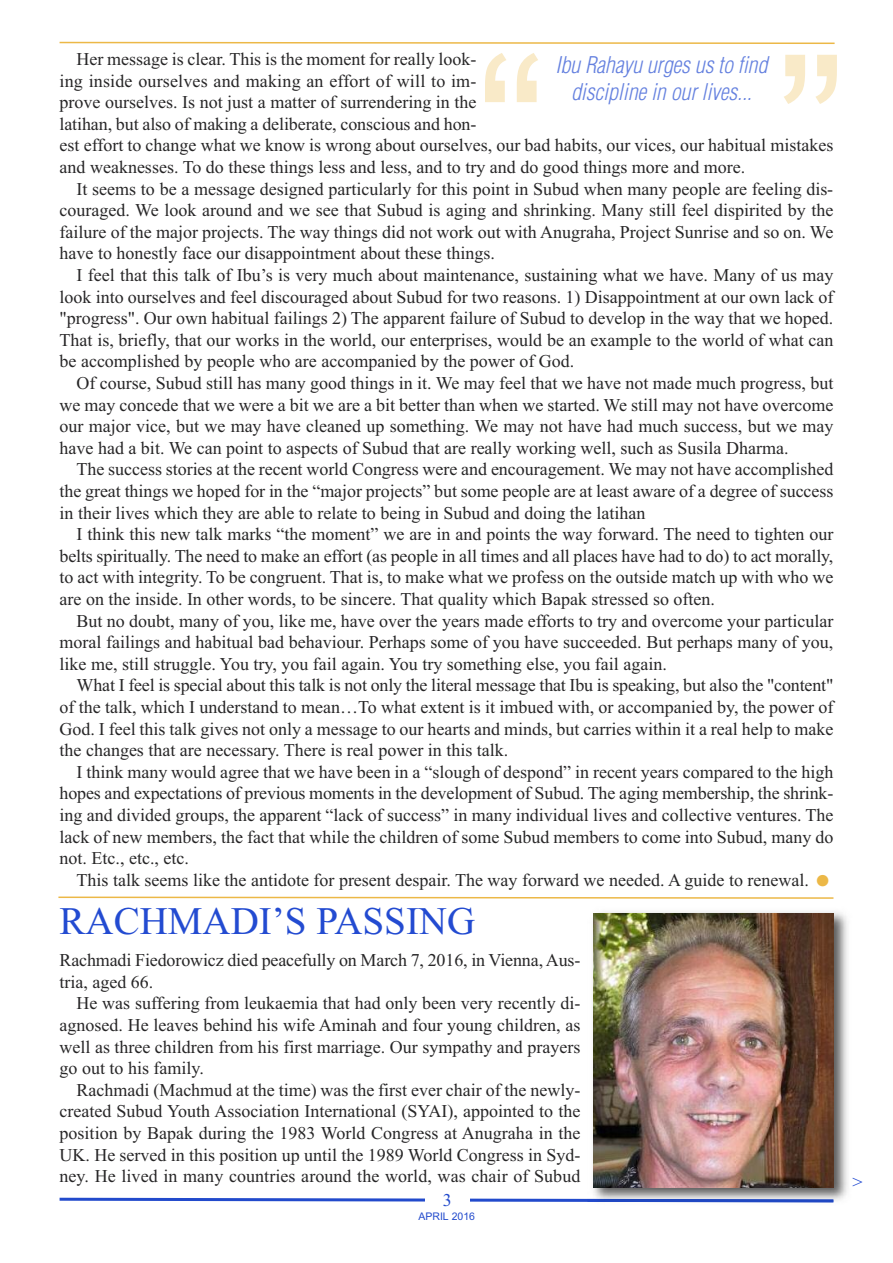
<style>
.page{position:relative;width:893px;height:1263px;background:#fff}
.page>*{position:absolute;margin:0;border:0;box-sizing:border-box;transform-origin:0 0}
.t1{font:210px "Arial";color:#f9eac8}
.t2{font:italic 46.5px "Times New Roman";color:#ecb847}
.t3{font:39px "Times New Roman";color:#234bd1}
.t4{font:italic 300 condensed 22.5px/27px "Helvetica";color:#6581df;text-align:center}
.t5{font:18px/21.6px "Times New Roman";color:#272627;text-align:justify}
.t6{font:18px "Times New Roman";color:#224acc}
.t7{font:italic 18px "Times New Roman";color:#234bd1}
.t8{font:10.5px "Arial";color:#224acc}
</style>
<div class="page">
<svg style="left:59px;top:1197px;width:528px;height:5px"></svg>
<div style="left:425px;top:1193px;width:44px;height:38px;background:#fff"></div>
<svg style="left:59px;top:41px;width:776px;height:3px"></svg>
<svg style="left:58px;top:896px;width:776px;height:3px"></svg>
<img style="left:587px;top:912px;width:261px;height:291px">
<img style="left:587px;top:1199px;width:246px;height:3px">
<img style="left:594px;top:913px;width:239px;height:275px">
<p class="t5" style="left:60px;top:48px;width:775px;text-align:left;text-indent:17px">Her message is clear. This is the moment for really look-<br>ing inside ourselves and making an effort of will to im-<br>prove ourselves. Is not just a matter of surrendering in the<br>latihan, but also of making a deliberate, conscious and hon-<br>est effort to change what we know is wrong about ourselves, our bad habits, our vices, our habitual mistakes and weaknesses. To do these things less and less, and to try and do good things more and more.</p>
<p class="t5" style="left:60px;top:178px;width:775px;text-indent:17px">It seems to be a message designed particularly for this point in Subud when many people are feeling dis&shy;couraged. We look around and we see that Subud is aging and shrinking. Many still feel dispirited by the failure of the major projects. The way things did not work out with Anugraha, Project Sunrise and so on. We have to honestly face our disappointment about these things.</p>
<p class="t5" style="left:60px;top:264px;width:775px;text-indent:17px">I feel that this talk of Ibu’s is very much about maintenance, sustaining what we have. Many of us may look into ourselves and feel discouraged about Subud for two reasons. 1) Disappointment at our own lack of "progress". Our own habitual failings 2) The apparent failure of Subud to develop in the way that we hoped.<br>That is, briefly, that our works in the world, our enterprises, would be an example to the world of what can be accomplished by people who are accompanied by the power of God.</p>
<p class="t5" style="left:60px;top:372px;width:775px;text-indent:17px">Of course, Subud still has many good things in it. We may feel that we have not made much progress, but we may concede that we were a bit we are a bit better than when we started. We still may not have overcome our major vice, but we may have cleaned up something. We may not have had much success, but we may have had a bit. We can point to aspects of Subud that are really working well, such as Susila Dharma.</p>
<p class="t5" style="left:60px;top:458px;width:775px;text-indent:17px">The success stories at the recent world Congress were and encouragement. We may not have accomplished the great things we hoped for in the “major projects” but some people are at least aware of a degree of success in their lives which they are able to relate to being in Subud and doing the latihan</p>
<p class="t5" style="left:60px;top:523px;width:775px;text-indent:17px">I think this new talk marks “the moment” we are in and points the way forward. The need to tighten our belts spiritually. The need to make an effort (as people in all times and all places have had to do) to act morally, to act with integrity. To be congruent. That is, to make what we profess on the outside match up with who we are on the inside. In other words, to be sincere. That quality which Bapak stressed so often.</p>
<p class="t5" style="left:60px;top:610px;width:775px;text-indent:17px">But no doubt, many of you, like me, have over the years made efforts to try and overcome your particular moral failings and habitual bad behaviour. Perhaps some of you have succeeded. But perhaps many of you, like me, still struggle. You try, you fail again. You try something else, you fail again.</p>
<p class="t5" style="left:60px;top:674px;width:775px;text-indent:17px">What I feel is special about this talk is not only the literal message that Ibu is speaking, but also the "content" of the talk, which I understand to mean…To what extent is it imbued with, or accompanied by, the power of God. I feel this talk gives not only a message to our hearts and minds, but carries within it a real help to make the changes that are necessary. There is real power in this talk.</p>
<p class="t5" style="left:60px;top:761px;width:775px;text-indent:17px">I think many would agree that we have been in a “slough of despond” in recent years compared to the high hopes and expectations of previous moments in the development of Subud. The aging membership, the shrink&shy;ing and divided groups, the apparent “lack of success” in many individual lives and collective ventures. The lack of new members, the fact that while the children of some Subud members to come into Subud, many do not. Etc., etc., etc.</p>
<p class="t5" style="left:77px;top:869px;width:734px">This talk seems like the antidote for present despair. The way forward we needed. A guide to renewal.</p>
<h3 class="t3" style="left:60px;top:898px;width:417px">RACHMADI’S PASSING</h3>
<p class="t5" style="left:60px;top:949px;width:522px">Rachmadi Fiedorowicz died peacefully on March 7, 2016, in Vienna, Aus&shy;tria, aged 66.</p>
<p class="t5" style="left:60px;top:992px;width:522px;text-indent:17px">He was suffering from leukaemia that had only been very recently di&shy;agnosed. He leaves behind his wife Aminah and four young children, as well as three children from his first marriage. Our sympathy and prayers go out to his family.</p>
<p class="t5" style="left:60px;top:1079px;width:522px;text-indent:17px">Rachmadi (Machmud at the time) was the first ever chair of the newly&shy;created Subud Youth Association International (SYAI), appointed to the position by Bapak during the 1983 World Congress at Anugraha in the UK. He served in this position up until the 1989 World Congress in Syd&shy;ney. He lived in many countries around the world, was chair of Subud</p>
<p class="t6" style="left:443px;top:1189px;width:10px">3</p>
<p class="t8" style="left:418px;top:1210px;width:58px">APRIL 2016</p>
<h1 class="t1" style="left:476px;top:10px;width:71px">“</h1>
<h1 class="t1" style="left:776px;top:11px;width:71px">”</h1>
<p class="t4" style="left:555px;top:51px;width:219px">Ibu Rahayu urges us to find discipline in our lives...</p>
<h2 class="t2" style="left:814px;top:852px;width:18px">•</h2>
<p class="t7" style="left:853px;top:1171px;width:14px">&gt;</p>
</div>
